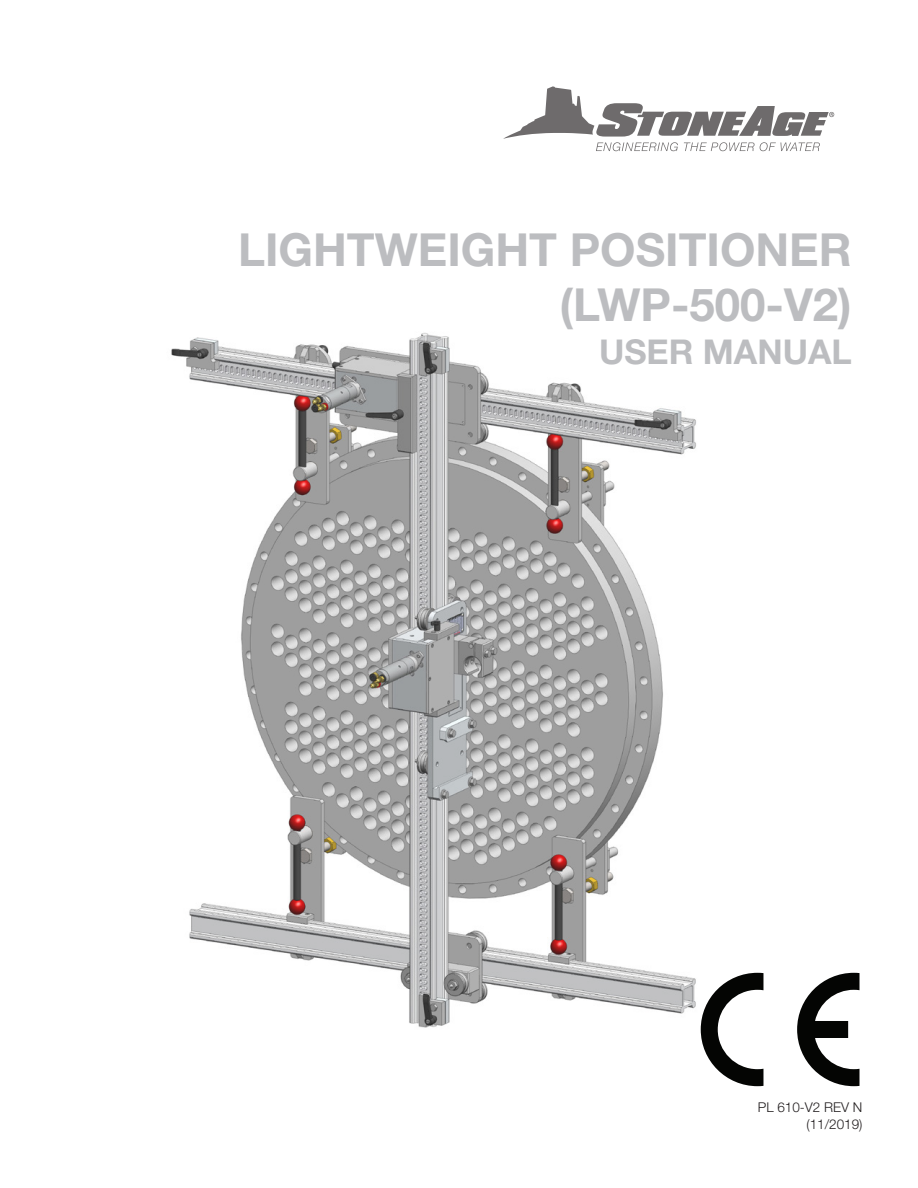
<style>
.page{position:relative;width:918px;height:1188px;background:#fff}
.page>*{position:absolute;margin:0;border:0;box-sizing:border-box;transform-origin:0 0}
.t1{font:700 45.6px "Helvetica Neue LT Std";color:#bcbdc0}
.t2{font:700 45.6px "Helvetica Neue LT Std";color:#bcbdc0}
.t3{font:700 34.2px "Helvetica Neue LT Std";color:#bcbdc0}
.Body_Copy{font:300 13.5px/16.2px "Helvetica Neue LT Std";color:#231f20;text-align:right}
.s1{font-style:inherit}
</style>
<div class="page">
<img style="left:171px;top:333px;width:530px;height:701px">
<svg style="left:503px;top:86px;width:331px;height:65px"></svg>
<svg style="left:797px;top:973px;width:63px;height:113px"></svg>
<svg style="left:701px;top:973px;width:62px;height:113px"></svg>
<p class="t1" style="left:238px;top:222px;width:615px">LIGHTWEIGHT POSITIONER</p>
<p class="t2" style="left:560px;top:276px;width:294px">(<span class="s1">LWP</span>-500-V2)</p>
<p class="t3" style="left:599px;top:330px;width:254px">USER MANUAL</p>
<p class="Body_Copy" style="left:758px;top:1099px;width:106px">PL 610-V2 REV N (11/2019)</p>
</div>
